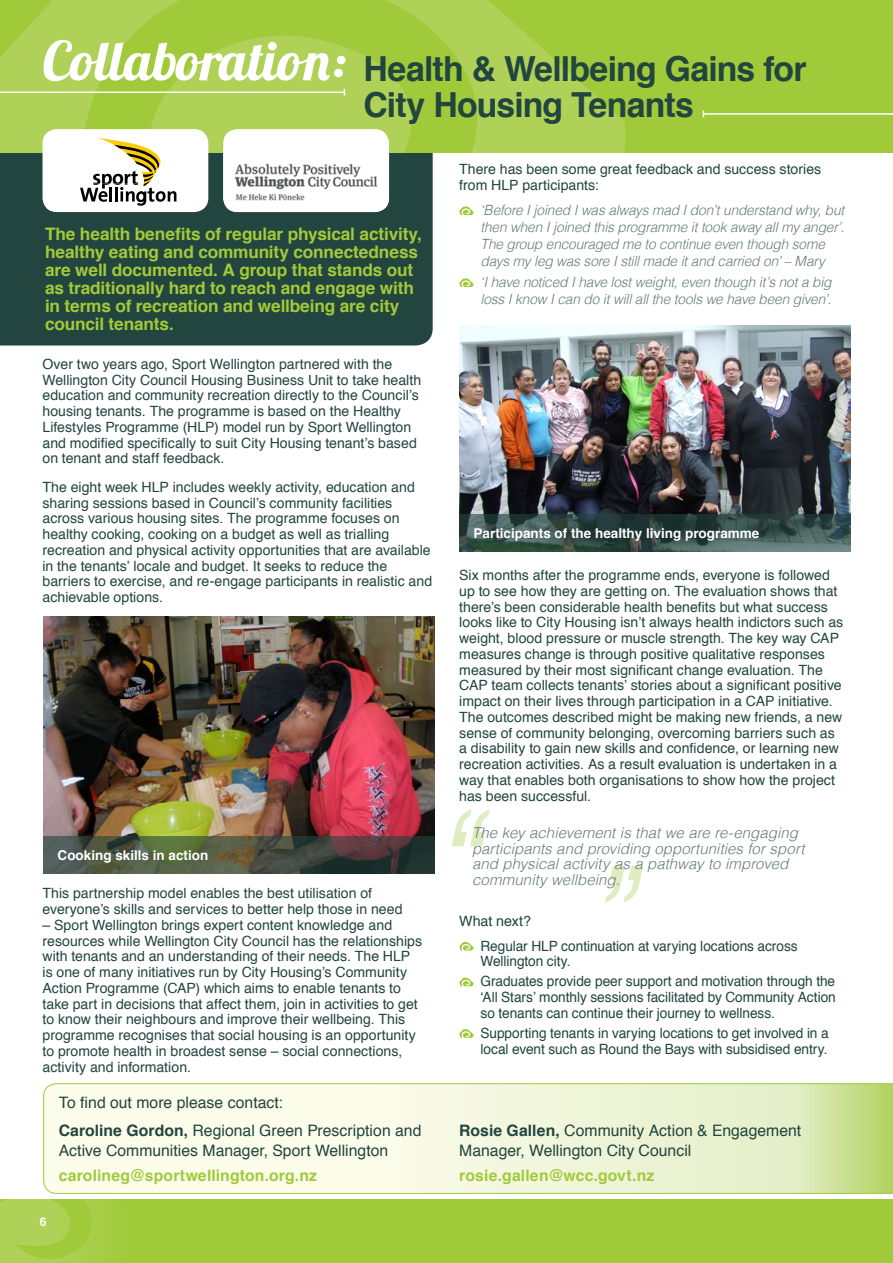
<style>
.page{position:relative;width:893px;height:1263px;background:#fff}
.page>*{position:absolute;margin:0;border:0;box-sizing:border-box;transform-origin:0 0}
.t1{font:54px "Lobster 1.4";color:#fff}
.t2{font:700 34.5px/36.6px "Helvetica";letter-spacing:-.025em;color:#22453f}
.t3{font:700 17.25px/18px "Helvetica";letter-spacing:-.01em;color:#a1ca3a}
.t4{font:15.75px/28px "Helvetica";color:#22453f}
.t5{font:700 15.75px "Helvetica";letter-spacing:.01em;color:#a1ca3a}
.t6{font:italic 300 15px/15.8px "Helvetica";letter-spacing:.005em;color:#677c79}
.t7{font:14.25px "Helvetica";color:#22453f}
.t8{font:14.1px/15.8px "Helvetica";color:#22453f}
.t9{font:italic 300 14.1px/17px "Helvetica";letter-spacing:-.015em;color:#677c79}
.t10{font:700 13.5px "Helvetica";color:#fff}
.t11{font:700 12px "Helvetica";color:#fff}
.s1{font-weight:700}
</style>
<div class="page">
<svg style="left:452px;top:809px;width:38px;height:37px"></svg>
<svg style="left:605px;top:866px;width:38px;height:36px"></svg>
<div style="left:0;top:1199px;width:893px;height:64px;background:#a1ca3a"></div>
<svg style="left:0;top:1199px;width:104px;height:64px"></svg>
<div style="left:0;top:152px;width:433px;height:193px;background:#22453f"></div>
<div style="left:0;top:0;width:893px;height:152px;background:#a1ca3a"></div>
<svg style="left:0;top:0;width:625px;height:152px;fill:#afd157"></svg>
<svg style="left:459px;top:206px;width:15px;height:9px"></svg>
<svg style="left:459px;top:278px;width:15px;height:9px"></svg>
<svg style="left:459px;top:942px;width:15px;height:8px"></svg>
<svg style="left:459px;top:978px;width:15px;height:8px"></svg>
<svg style="left:459px;top:1029px;width:15px;height:9px"></svg>
<img style="left:43px;top:617px;width:391px;height:219px">
<svg style="left:43px;top:836px;width:391px;height:37px;background:#484e3f"></svg>
<img style="left:459px;top:325px;width:391px;height:189px">
<svg style="left:459px;top:514px;width:391px;height:38px;background:#38504c"></svg>
<svg style="left:43px;top:1083px;width:850px;height:111px;background:#eef4d4"></svg>
<hr style="left:0;top:91px;width:344px;height:2px;background:#fff">
<hr style="left:703px;top:113px;width:190px;height:2px;background:#fff">
<div style="left:223px;top:129px;width:166px;height:83px;background:#fff;border-radius:14px"></div>
<img style="left:223px;top:148px;width:166px;height:64px">
<div style="left:43px;top:129px;width:165px;height:83px;background:#fff;border-radius:14px"></div>
<svg style="left:80px;top:138px;width:96px;height:68px"></svg>
<h1 class="t1" style="left:43px;top:26px;width:305px">Collaboration:</h1>
<h2 class="t2" style="left:364px;top:51px;width:444px">Health &amp; Wellbeing Gains for<br>City Housing Tenants</h2>
<p class="t3" style="left:45px;top:226px;width:378px">The health benefits of regular physical activity, healthy eating and community connectedness are well documented. A group that stands out as traditionally hard to reach and engage with in terms of recreation and wellbeing are city council tenants.</p>
<p class="t8" style="left:43px;top:356px;width:380px">Over two years ago, Sport Wellington partnered with the Wellington City Council Housing Business Unit to take health education and community recreation directly to the Council’s housing tenants. The programme is based on the Healthy Lifestyles Programme (HLP) model run by Sport Wellington and modified specifically to suit City Housing tenant’s based on tenant and staff feedback.</p>
<p class="t8" style="left:43px;top:479px;width:391px">The eight week HLP includes weekly activity, education and sharing sessions based in Council’s community facilities across various housing sites. The programme focuses on healthy cooking, cooking on a budget as well as trialling recreation and physical activity opportunities that are available in the tenants’ locale and budget. It seeks to reduce the barriers to exercise, and re-engage participants in realistic and achievable options.</p>
<p class="t10" style="left:58px;top:844px;width:152px">Cooking skills in action</p>
<p class="t8" style="left:43px;top:886px;width:361px">This partnership model enables the best utilisation of everyone’s skills and services to better help those in need</p>
<p class="t8" style="left:43px;top:917px;width:381px">– Sport Wellington brings expert content knowledge and resources while Wellington City Council has the relationships with tenants and an understanding of their needs. The HLP is one of many initiatives run by City Housing’s Community Action Programme (CAP) which aims to enable tenants to take part in decisions that affect them, join in activities to get to know their neighbours and improve their wellbeing. This programme recognises that social housing is an opportunity to promote health in broadest sense – social connections, activity and information.</p>
<p class="t4" style="left:59px;top:1089px;width:364px">To find out more please contact:<br><span class="s1">Caroline Gordon,</span> Regional Green Prescription and</p>
<p class="t4" style="left:59px;top:1137px;width:331px">Active Communities Manager, Sport Wellington</p>
<p class="t5" style="left:59px;top:1162px;width:260px">carolineg@sportwellington.org.nz</p>
<p class="t11" style="left:40px;top:1212px;width:8px">6</p>
<p class="t8" style="left:459px;top:161px;width:363px">There has been some great feedback and success stories from HLP participants:</p>
<p class="t9" style="left:480px;top:201px;width:365px">‘Before I joined I was always mad I don’t understand why, but then when I joined this programme it took away all my anger’.<br>The group encouraged me to continue even though some days my leg was sore I still made it and carried on’ – Mary</p>
<p class="t9" style="left:480px;top:273px;width:352px">‘I have noticed I have lost weight, even though it’s not a big loss I know I can do it will all the tools we have been given’.</p>
<p class="t10" style="left:474px;top:523px;width:287px">Participants of the healthy living programme</p>
<p class="t8" style="left:459px;top:568px;width:386px">Six months after the programme ends, everyone is followed up to see how they are getting on. The evaluation shows that there’s been considerable health benefits but what success looks like to City Housing isn’t always health indictors such as weight, blood pressure or muscle strength. The key way CAP measures change is through positive qualitative responses measured by their most significant change evaluation. The CAP team collects tenants’ stories about a significant positive impact on their lives through participation in a CAP initiative.<br>The outcomes described might be making new friends, a new sense of community belonging, overcoming barriers such as a disability to gain new skills and confidence, or learning new recreation activities. As a result evaluation is undertaken in a way that enables both organisations to show how the project has been successful.</p>
<p class="t6" style="left:472px;top:824px;width:334px">The key achievement is that we are re-engaging participants and providing opportunities for sport and physical activity as a pathway to improved community wellbeing.</p>
<p class="t7" style="left:459px;top:910px;width:73px">What next?</p>
<p class="t8" style="left:480px;top:938px;width:319px">Regular HLP continuation at varying locations across<br>Wellington city.</p>
<p class="t8" style="left:480px;top:974px;width:357px;text-align:justify">Graduates provide peer support and motivation through the ‘All Stars’ monthly sessions facilitated by Community Action so tenants can continue their journey to wellness.</p>
<p class="t8" style="left:480px;top:1025px;width:350px">Supporting tenants in varying locations to get involved in a local event such as Round the Bays with subsidised entry.</p>
<p class="t4" style="left:459px;top:1121px;width:343px;line-height:19.5px"><span class="s1">Rosie Gallen,</span> Community Action &amp; Engagement<br>Manager, Wellington City Council</p>
<p class="t5" style="left:459px;top:1162px;width:197px">rosie.gallen@wcc.govt.nz</p>
</div>
